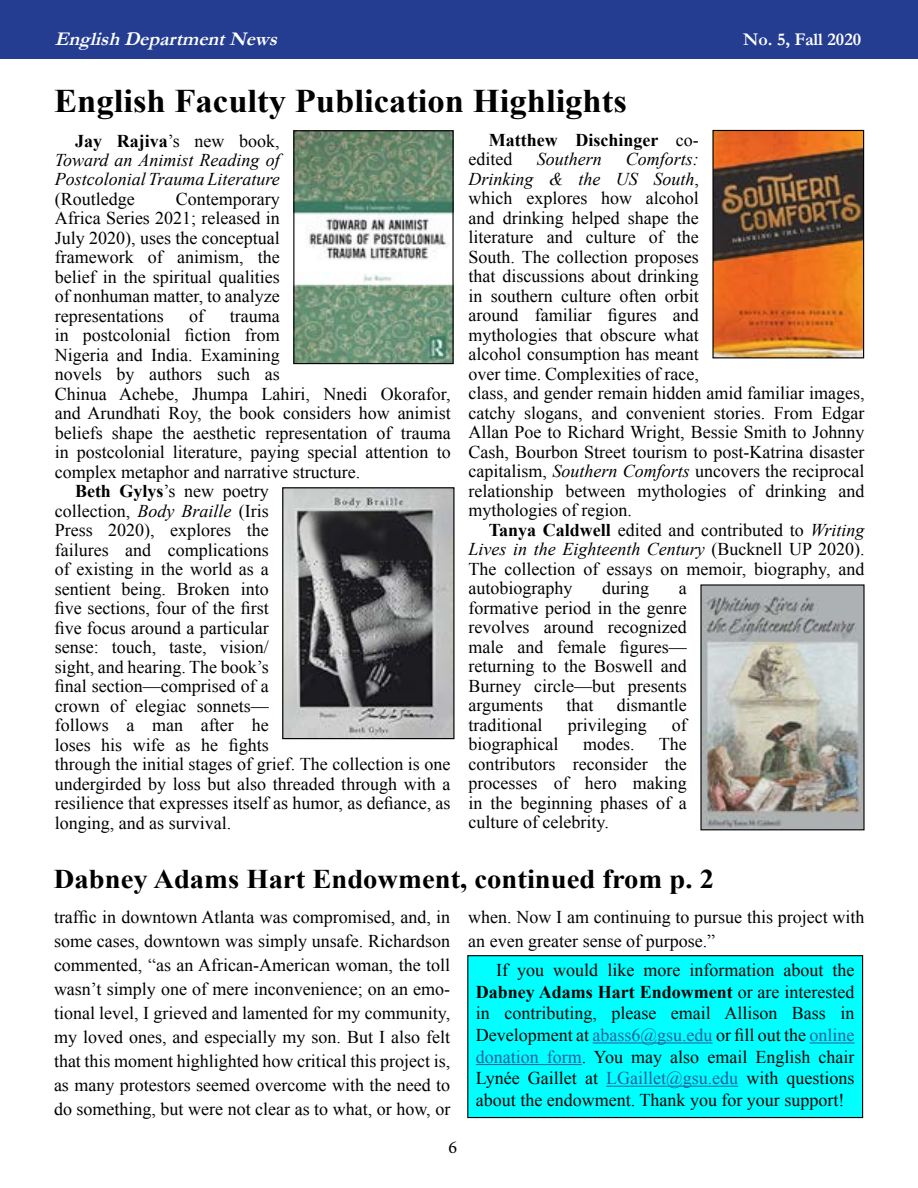
<style>
.page{position:relative;width:918px;height:1188px;background:#fff}
.page>*{position:absolute;margin:0;border:0;box-sizing:border-box;transform-origin:0 0}
.t1{font:700 33px "Times New Roman";color:#000;scale:1.05 1}
.t2{font:700 27px "Times New Roman";color:#000;scale:1.06 1}
.t3{font:italic 700 19.5px "Garamond";color:#fff}
.t4{font:18px/19.5px "Times New Roman";color:#000;text-align:justify}
.t5{font:italic 18px/19.5px "Times New Roman";color:#000;text-align:justify}
.t6{font:700 18px/19.5px "Times New Roman";color:#000}
.t7{font:700 18px "Garamond";color:#fff}
.t8{font:18px "Minion Pro";color:#000}
.s1{font-weight:700;font-style:normal}
.s2{font-style:normal}
.s3{font-weight:700}
.s4{font-style:italic}
.s5{font-weight:400}
.s6{color:#215e9e}
</style>
<div class="page">
<div style="left:0;top:0;width:918px;height:58px;background:#253d90"></div>
<img style="left:702px;top:586px;width:161px;height:242px">
<img style="left:714px;top:132px;width:148px;height:224px">
<div style="left:712px;top:130px;width:152px;height:228px;border:1px solid #000"></div>
<img style="left:295px;top:132px;width:157px;height:230px">
<div style="left:293px;top:130px;width:161px;height:234px;border:1px solid #000"></div>
<div style="left:468px;top:956px;width:395px;height:162px;background:#0ff"></div>
<hr style="left:593px;top:1043px;width:120px;height:1px;background:#215e9e">
<hr style="left:810px;top:1043px;width:45px;height:1px;background:#215e9e">
<hr style="left:476px;top:1064px;width:106px;height:1px;background:#215e9e">
<hr style="left:606px;top:1086px;width:132px;height:1px;background:#215e9e">
<div style="left:467px;top:955px;width:396px;height:163px;border:1px solid #000"></div>
<img style="left:284px;top:489px;width:169px;height:248px">
<div style="left:282px;top:487px;width:173px;height:252px;border:1px solid #000"></div>
<p class="t3" style="left:55px;top:26px;width:230px">EnglishDepartmentNews</p>
<p class="t7" style="left:743px;top:27px;width:120px">No. 5, Fall 2020</p>
<h1 class="t1" style="left:54px;top:78px;width:547px">English Faculty Publication Highlights</h1>
<p class="t5" style="left:55px;top:130px;width:227px;text-indent:20px"><span class="s1">Jay Rajiva</span><span class="s2">’s new book, </span>Toward an Animist Reading of Postcolonial Trauma Literature</p>
<p class="t4" style="left:55px;top:189px;width:81px">(Routledge</p>
<p class="t4" style="left:55px;top:189px;width:227px;text-indent:121px">Contemporary Africa Series 2021; released in July 2020), uses the conceptual framework of animism, the belief in the spiritual qualities of nonhuman matter, to analyze representations</p>
<p class="t4" style="left:189px;top:306px;width:16px">of</p>
<p class="t4" style="left:230px;top:306px;width:51px">trauma</p>
<p class="t4" style="left:55px;top:325px;width:227px">in postcolonial fiction from</p>
<p class="t4" style="left:55px;top:345px;width:227px">Nigeria and India. Examining</p>
<p class="t4" style="left:55px;top:364px;width:227px">novels by authors such as</p>
<p class="t4" style="left:55px;top:384px;width:397px">Chinua Achebe, Jhumpa Lahiri, Nnedi Okorafor,</p>
<p class="t4" style="left:55px;top:403px;width:397px">and Arundhati Roy, the book considers how animist</p>
<p class="t4" style="left:55px;top:423px;width:397px">beliefs shape the aesthetic representation of trauma</p>
<p class="t4" style="left:55px;top:442px;width:397px">in postcolonial literature, paying special attention to</p>
<p class="t4" style="left:55px;top:462px;width:307px">complex metaphor and narrative structure.</p>
<p class="t4" style="left:75px;top:481px;width:195px"><span class="s3">Beth Gylys</span>’s new poetry</p>
<p class="t4" style="left:55px;top:501px;width:215px">collection, <span class="s4">Body Braille</span> (Iris</p>
<p class="t4" style="left:55px;top:520px;width:215px">Press 2020), explores the</p>
<p class="t4" style="left:55px;top:540px;width:215px">failures and complications</p>
<p class="t4" style="left:55px;top:559px;width:215px">of existing in the world as a</p>
<p class="t4" style="left:55px;top:579px;width:215px">sentient being. Broken into</p>
<p class="t4" style="left:55px;top:598px;width:215px">five sections, four of the first</p>
<p class="t4" style="left:55px;top:618px;width:215px">five focus around a particular</p>
<p class="t4" style="left:55px;top:637px;width:215px">sense: touch, taste, vision/</p>
<p class="t4" style="left:55px;top:657px;width:215px">sight, and hearing. The book’s</p>
<p class="t4" style="left:55px;top:676px;width:215px">final section—comprised of a</p>
<p class="t4" style="left:55px;top:696px;width:215px">crown of elegiac sonnets—</p>
<p class="t4" style="left:55px;top:715px;width:215px">follows a man after he</p>
<p class="t4" style="left:55px;top:735px;width:215px">loses his wife as he fights</p>
<p class="t4" style="left:55px;top:754px;width:397px">through the initial stages of grief. The collection is one</p>
<p class="t4" style="left:55px;top:774px;width:397px">undergirded by loss but also threaded through with a</p>
<p class="t4" style="left:55px;top:793px;width:397px">resilience that expresses itself as humor, as defiance, as</p>
<p class="t4" style="left:55px;top:813px;width:178px">longing, and as survival.</p>
<p class="t6" style="left:469px;top:130px;width:232px;text-indent:20px">Matthew Dischinger <span class="s5">co&shy;edited</span></p>
<p class="t4" style="left:469px;top:149px;width:397px;text-align:left;text-indent:157px"><span class="s4">Comforts:<br>Drinking &amp; the US South</span>,<br>which explores how alcohol<br>and drinking helped shape the<br>literature and culture of the<br>South. The collection proposes<br>that discussions about drinking<br>in southern culture often orbit<br>around familiar figures and<br>mythologies that obscure what<br>alcohol consumption has meant<br>over time. Complexities of race,<br>class, and gender remain hidden amid familiar images, catchy slogans, and convenient stories. From Edgar Allan Poe to Richard Wright, Bessie Smith to Johnny Cash, Bourbon Street tourism to post-Katrina disaster capitalism, <span class="s4">Southern Comforts</span> uncovers the reciprocal relationship between mythologies of drinking and mythologies of region.</p>
<p class="t4" style="left:469px;top:520px;width:397px;text-indent:20px"><span class="s3">Tanya Caldwell</span> edited and contributed to <span class="s4">Writing Lives in the Eighteenth Century</span> (Bucknell UP 2020).<br>The collection of essays on memoir, biography, and autobiography</p>
<p class="t5" style="left:537px;top:149px;width:66px">Southern</p>
<p class="t4" style="left:602px;top:578px;width:48px">during</p>
<p class="t4" style="left:469px;top:578px;width:220px;text-indent:210px">a formative period in the genre revolves around recognized male and female figures— returning to the Boswell and Burney circle—but presents arguments</p>
<p class="t4" style="left:567px;top:695px;width:29px">that</p>
<p class="t4" style="left:617px;top:695px;width:72px">dismantle</p>
<p class="t4" style="left:469px;top:715px;width:75px">traditional</p>
<p class="t4" style="left:568px;top:715px;width:81px">privileging</p>
<p class="t4" style="left:672px;top:715px;width:16px">of</p>
<p class="t4" style="left:469px;top:734px;width:91px">biographical</p>
<p class="t4" style="left:583px;top:734px;width:53px">modes.</p>
<p class="t4" style="left:469px;top:734px;width:220px;text-indent:190px">The contributors reconsider the processes of hero making in the beginning phases of a culture of celebrity.</p>
<h2 class="t2" style="left:54px;top:861px;width:624px">Dabney Adams Hart Endowment, continued from p. 2</h2>
<p class="t4" style="left:54px;top:905px;width:398px;line-height:24px">traffic in downtown Atlanta was compromised, and, in some cases, downtown was simply unsafe. Richardson commented, “as an African-American woman, the toll wasn’t simply one of mere inconvenience; on an emo&shy;tional level, I grieved and lamented for my community, my loved ones, and especially my son. But I also felt that this moment highlighted how critical this project is, as many protestors seemed overcome with the need to do something, but were not clear as to what, or how, or</p>
<p class="t4" style="left:468px;top:905px;width:398px;line-height:24px">when. Now I am continuing to pursue this project with an even greater sense of purpose.”</p>
<p class="t4" style="left:476px;top:959px;width:380px;line-height:21.6px;text-indent:20px">If you would like more information about the <span class="s3">Dabney Adams Hart Endowment</span> or are interested in contributing, please email Allison Bass in Development at <span class="s6">abass6@gsu.edu</span> or fill out the <span class="s6">online donation form</span>. You may also email English chair Lynée Gaillet at <span class="s6">LGaillet@gsu.edu</span> with questions about the endowment. Thank you for your support!</p>
<p class="t8" style="left:448px;top:1135px;width:10px">6</p>
</div>
